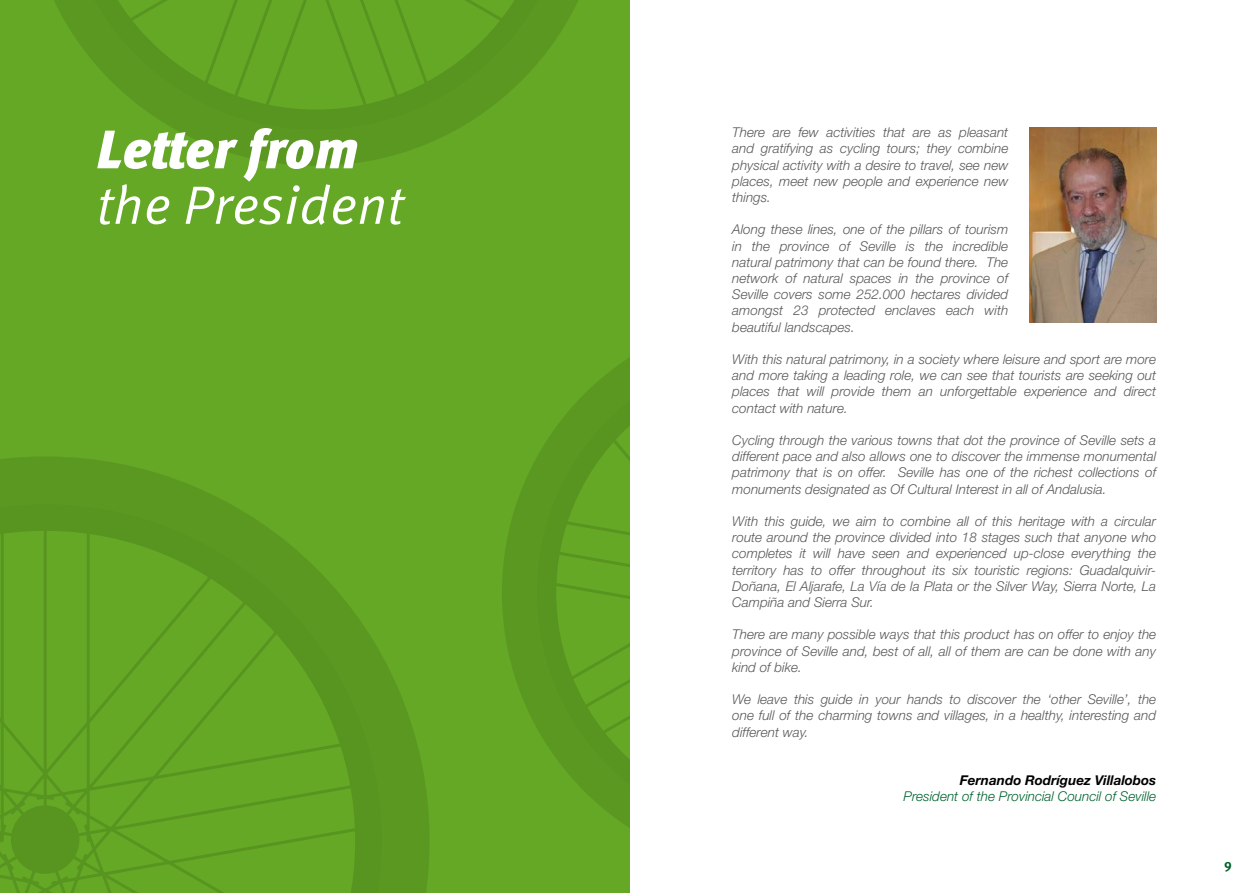
<style>
.page{position:relative;width:1259px;height:893px;background:#fff}
.page>*{position:absolute;margin:0;border:0;box-sizing:border-box;transform-origin:0 0}
.t1{font:italic 54px "Meta Pro";color:#fff}
.t2{font:italic 900 54px "Meta Pro";letter-spacing:-.005em;color:#fff}
.t3{font:italic 300 13.5px/16.2px "Helvetica Neue LT Std";color:#58585a;text-align:justify}
.t4{font:italic 300 13.5px "Helvetica Neue LT Std";color:#00632e}
.t5{font:italic 700 13.5px "Helvetica Neue LT Std";color:#000}
.t6{font:700 13.5px "Meta Pro";color:#00632e}
</style>
<div class="page">
<img style="left:1029px;top:128px;width:127px;height:194px">
<div style="left:0;top:0;width:629px;height:893px;background:#64a825"></div>
<svg style="left:502px;top:458px;width:35px;height:269px;fill:#5b9821"></svg>
<svg style="left:537px;top:358px;width:92px;height:469px"></svg>
<svg style="left:54px;top:0;width:524px;height:166px"></svg>
<svg style="left:62px;top:0;width:508px;height:130px"></svg>
<svg style="left:0;top:457px;width:429px;height:436px"></svg>
<svg style="left:0;top:504px;width:382px;height:389px"></svg>
<div style="left:11px;top:805px;width:68px;height:69px;background:#589420;border-radius:50%"></div>
<h1 class="t2" style="left:96px;top:115px;width:264px">Letter from</h1>
<h1 class="t1" style="left:96px;top:171px;width:308px">the President</h1>
<p class="t3" style="left:732px;top:124px;width:277px">There are few activities that are as pleasant and gratifying as cycling tours; they combine physical activity with a desire to travel, see new places, meet new people and experience new things.</p>
<p class="t3" style="left:732px;top:221px;width:277px">Along these lines, one of the pillars of tourism in the province of Seville is the incredible natural patrimony that can be found there. The network of natural spaces in the province of Seville covers some 252.000 hectares divided amongst 23 protected enclaves each with beautiful landscapes.</p>
<p class="t3" style="left:732px;top:351px;width:425px">With this natural patrimony, in a society where leisure and sport are more and more taking a leading role, we can see that tourists are seeking out places that will provide them an unforgettable experience and direct contact with nature.</p>
<p class="t3" style="left:732px;top:432px;width:425px">Cycling through the various towns that dot the province of Seville sets a different pace and also allows one to discover the immense monumental patrimony that is on offer. Seville has one of the richest collections of monuments designated as Of Cultural Interest in all of Andalusia.</p>
<p class="t3" style="left:732px;top:513px;width:425px">With this guide, we aim to combine all of this heritage with a circular route around the province divided into 18 stages such that anyone who completes it will have seen and experienced up-close everything the territory has to offer throughout its six touristic regions: Guadalquivir-Doñana, El Aljarafe, La Vía de la Plata or the Silver Way, Sierra Norte, La Campiña and Sierra Sur.</p>
<p class="t3" style="left:732px;top:626px;width:425px">There are many possible ways that this product has on offer to enjoy the province of Seville and, best of all, all of them are can be done with any kind of bike.</p>
<p class="t3" style="left:732px;top:691px;width:425px">We leave this guide in your hands to discover the ‘other Seville’, the one full of the charming towns and villages, in a healthy, interesting and different way.</p>
<p class="t5" style="left:960px;top:772px;width:198px">Fernando Rodríguez Villalobos</p>
<p class="t4" style="left:903px;top:789px;width:254px">President of the Provincial Council of Seville</p>
<p class="t6" style="left:1224px;top:856px;width:9px">9</p>
</div>
